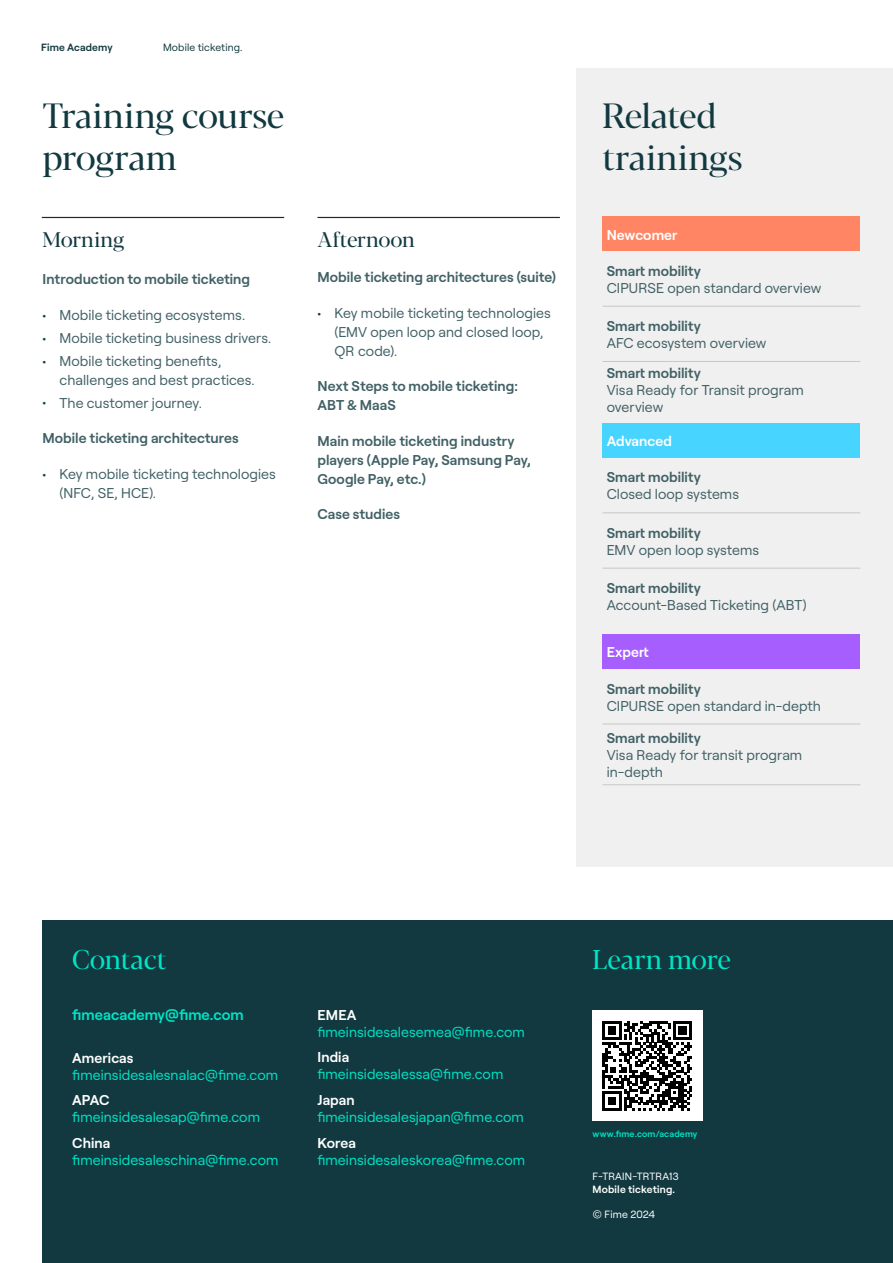
<style>
.page{position:relative;width:893px;height:1263px;background:#fff}
.page>*{position:absolute;margin:0;border:0;box-sizing:border-box;transform-origin:0 0}
.Document_title{font:34.8px/41.8px "Blacker Pro Dis";letter-spacing:-.01em;color:#123940}
.Section_title{font:27px "Blacker Pro Dis";letter-spacing:-.005em;color:#00e4c5}
.Document_title-2{font:21px "Blacker Pro Dis";letter-spacing:-.01em;color:#123940}
.t1{font:600 15px "Roobert";letter-spacing:.005em;color:#00e4c5}
.Document_title-3{font:14.25px/18.8px "Roobert";letter-spacing:.005em;color:#416166}
.Document_title-4{font:600 14.25px/18.8px "Roobert";letter-spacing:.005em;color:#416166}
.t2{font:14.25px "Roobert";letter-spacing:.005em;color:#00e4c5}
.Document_title-5{font:600 14.25px "Roobert";letter-spacing:.005em;color:#fff}
.Document_title-6{font:10.5px "Roobert";letter-spacing:.015em;color:#fff}
.t3{font:10.5px "Roobert";letter-spacing:.015em;color:#123940}
.Document_title-7{font:600 10.5px "Roobert";letter-spacing:.015em;color:#fff}
.t4{font:600 10.5px "Roobert";letter-spacing:.015em;color:#123940}
.t5{font:600 9px "Roobert";letter-spacing:.02em;color:#00e4c5}
.s1{color:#123940}
</style>
<div class="page">
<div style="left:576px;top:68px;width:317px;height:798px;background:#f0f0f0"></div>
<div style="left:43px;top:921px;width:850px;height:342px;background:#123940"></div>
<div style="left:592px;top:1010px;width:111px;height:111px;background:#fff"></div>
<svg style="left:602px;top:1021px;width:90px;height:89px"></svg>
<hr style="left:317px;top:217px;width:243px;height:1px;background:#262626">
<hr style="left:42px;top:217px;width:242px;height:1px;background:#262626">
<div style="left:602px;top:217px;width:258px;height:34px;background:#ff8564"></div>
<div style="left:602px;top:423px;width:258px;height:35px;background:#47d4ff"></div>
<div style="left:602px;top:635px;width:258px;height:34px;background:#a65eff"></div>
<hr style="left:602px;top:306px;width:258px;height:1px;background:#c7c7c7">
<hr style="left:602px;top:361px;width:258px;height:1px;background:#c7c7c7">
<hr style="left:602px;top:513px;width:258px;height:1px;background:#c7c7c7">
<hr style="left:602px;top:568px;width:258px;height:1px;background:#c7c7c7">
<hr style="left:602px;top:724px;width:258px;height:1px;background:#c7c7c7">
<hr style="left:602px;top:784px;width:258px;height:1px;background:#c7c7c7">
<p class="t4" style="left:41px;top:39px;width:73px">Fime Academy</p>
<p class="t3" style="left:163px;top:39px;width:81px">Mobile ticketing.</p>
<p class="Document_title" style="left:43px;top:94px;width:243px">Training course program</p>
<p class="Document_title" style="left:602px;top:94px;width:116px">Related</p>
<p class="Document_title" style="left:602px;top:136px;width:141px">trainings</p>
<p class="Document_title-2" style="left:43px;top:226px;width:83px">Morning</p>
<p class="Document_title-4" style="left:43px;top:269px;width:209px">Introduction to mobile ticketing</p>
<p class="Document_title-3" style="left:43px;top:304px;width:204px"><span class="s1">•</span> Mobile ticketing ecosystems.</p>
<p class="Document_title-3" style="left:43px;top:327px;width:230px"><span class="s1">•</span> Mobile ticketing business drivers.</p>
<p class="Document_title-3" style="left:60px;top:350px;width:197px;text-indent:-17px"><span class="s1">•</span> Mobile ticketing benefits, challenges and best practices.</p>
<p class="Document_title-3" style="left:43px;top:392px;width:161px"><span class="s1">•</span> The customer journey.</p>
<p class="Document_title-4" style="left:43px;top:428px;width:198px">Mobile ticketing architectures</p>
<p class="Document_title-3" style="left:60px;top:464px;width:218px;text-indent:-17px"><span class="s1">•</span> Key mobile ticketing technologies (NFC, SE, HCE).</p>
<p class="Document_title-2" style="left:317px;top:226px;width:99px">Afternoon</p>
<p class="Document_title-4" style="left:317px;top:267px;width:240px">Mobile ticketing architectures (suite)</p>
<p class="Document_title-3" style="left:334px;top:303px;width:218px;text-indent:-17px"><span class="s1">•</span> Key mobile ticketing technologies (EMV open loop and closed loop,<br>QR code).</p>
<p class="Document_title-4" style="left:317px;top:376px;width:202px">Next Steps to mobile ticketing:<br>ABT &amp; MaaS</p>
<p class="Document_title-4" style="left:317px;top:430px;width:215px">Main mobile ticketing industry players (Apple Pay, Samsung Pay,<br>Google Pay, etc.)</p>
<p class="Document_title-4" style="left:317px;top:504px;width:84px">Case studies</p>
<p class="Document_title-5" style="left:607px;top:224px;width:73px">Newcomer</p>
<p class="Document_title-4" style="left:607px;top:260px;width:96px">Smart mobility</p>
<p class="Document_title-3" style="left:607px;top:277px;width:216px">CIPURSE open standard overview</p>
<p class="Document_title-4" style="left:607px;top:315px;width:96px">Smart mobility</p>
<p class="Document_title-3" style="left:607px;top:333px;width:161px">AFC ecosystem overview</p>
<p class="Document_title-4" style="left:607px;top:362px;width:96px">Smart mobility</p>
<p class="Document_title-3" style="left:607px;top:380px;width:199px;line-height:17.1px">Visa Ready for Transit program overview</p>
<p class="Document_title-5" style="left:607px;top:430px;width:67px">Advanced</p>
<p class="Document_title-4" style="left:607px;top:467px;width:96px">Smart mobility</p>
<p class="Document_title-3" style="left:607px;top:484px;width:134px">Closed loop systems</p>
<p class="Document_title-4" style="left:607px;top:522px;width:96px">Smart mobility</p>
<p class="Document_title-3" style="left:607px;top:539px;width:154px">EMV open loop systems</p>
<p class="Document_title-4" style="left:607px;top:577px;width:96px">Smart mobility</p>
<p class="Document_title-3" style="left:607px;top:594px;width:202px">Account-Based Ticketing (ABT)</p>
<p class="Document_title-5" style="left:607px;top:641px;width:44px">Expert</p>
<p class="Document_title-4" style="left:607px;top:678px;width:96px">Smart mobility</p>
<p class="Document_title-3" style="left:607px;top:695px;width:216px">CIPURSE open standard in-depth</p>
<p class="Document_title-4" style="left:607px;top:727px;width:96px">Smart mobility</p>
<p class="Document_title-3" style="left:607px;top:745px;width:197px;line-height:17.1px">Visa Ready for transit program in-depth</p>
<p class="Section_title" style="left:72px;top:942px;width:96px">Contact</p>
<p class="t1" style="left:72px;top:1003px;width:173px">fimeacademy@fime.com</p>
<p class="Document_title-5" style="left:72px;top:1047px;width:63px">Americas</p>
<p class="t2" style="left:72px;top:1064px;width:207px">fimeinsidesalesnalac@fime.com</p>
<p class="Document_title-5" style="left:72px;top:1089px;width:39px">APAC</p>
<p class="t2" style="left:72px;top:1107px;width:189px">fimeinsidesalesap@fime.com</p>
<p class="Document_title-5" style="left:72px;top:1132px;width:40px">China</p>
<p class="t2" style="left:72px;top:1149px;width:208px">fimeinsidesaleschina@fime.com</p>
<p class="Document_title-5" style="left:317px;top:1003px;width:41px">EMEA</p>
<p class="t2" style="left:317px;top:1021px;width:209px">fimeinsidesalesemea@fime.com</p>
<p class="Document_title-5" style="left:317px;top:1046px;width:33px">India</p>
<p class="t2" style="left:317px;top:1063px;width:187px">fimeinsidesalessa@fime.com</p>
<p class="Document_title-5" style="left:317px;top:1089px;width:39px">Japan</p>
<p class="t2" style="left:317px;top:1106px;width:208px">fimeinsidesalesjapan@fime.com</p>
<p class="Document_title-5" style="left:317px;top:1132px;width:40px">Korea</p>
<p class="t2" style="left:317px;top:1149px;width:209px">fimeinsidesaleskorea@fime.com</p>
<p class="Section_title" style="left:592px;top:942px;width:140px">Learn more</p>
<p class="t5" style="left:592px;top:1127px;width:106px">www.fime.com/academy</p>
<p class="Document_title-6" style="left:592px;top:1169px;width:88px">F-TRAIN-TRTRA13</p>
<p class="Document_title-7" style="left:592px;top:1181px;width:84px">Mobile ticketing.</p>
<p class="Document_title-6" style="left:592px;top:1206px;width:64px">© Fime 2024</p>
</div>
